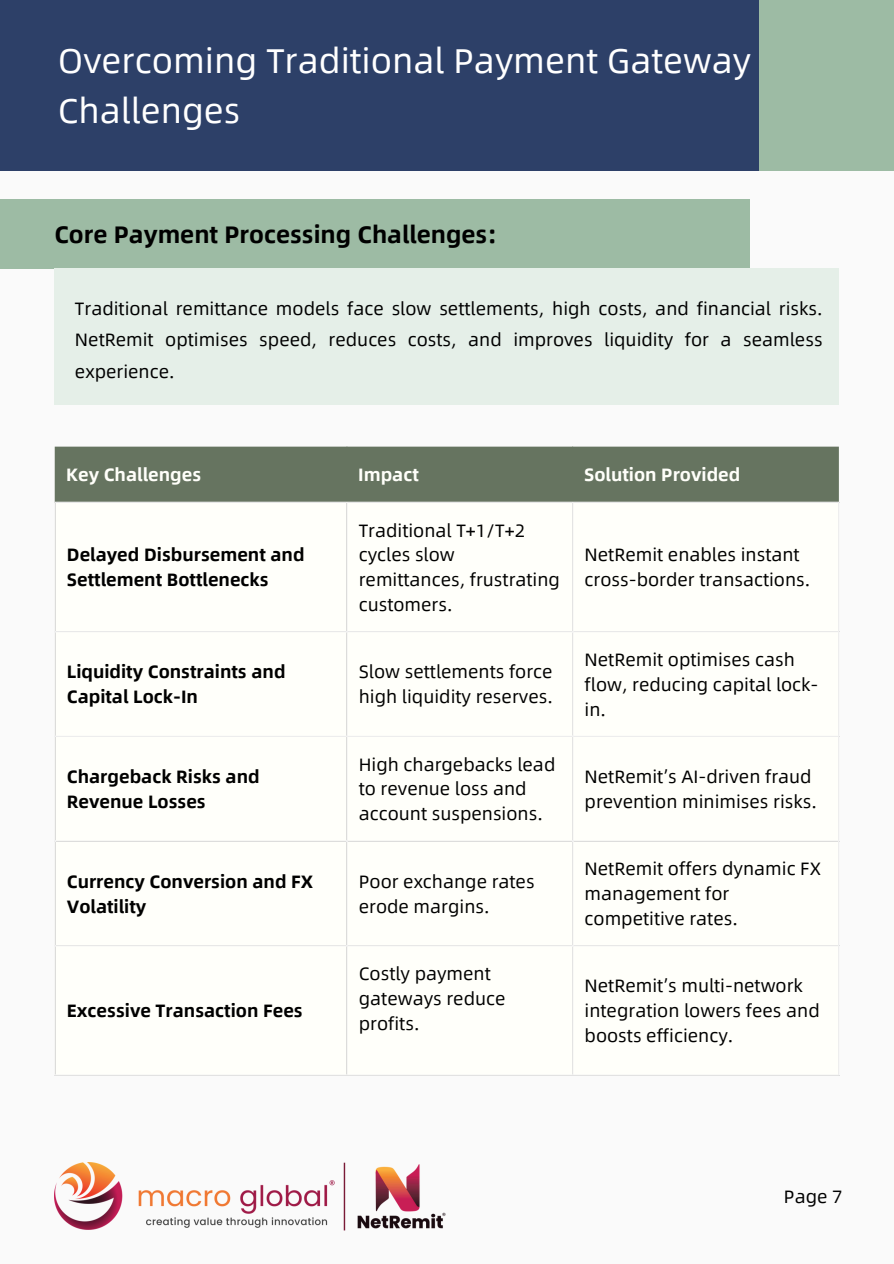
<style>
.page{position:relative;width:894px;height:1264px;background:#fff}
.page>*{position:absolute;margin:0;border:0;box-sizing:border-box;transform-origin:0 0}
.t1{font:34.5px/50.7px "Alibaba Sans";color:#fff}
.t2{font:700 24px "Alibaba Sans";color:#000}
.t3{font:18px/24.8px "Alibaba Sans";color:#000}
.t4{font:700 18px/24.8px "Alibaba Sans";color:#000}
.t5{font:700 18px "Alibaba Sans";color:#fffffa}
</style>
<div class="page">
<div style="left:0;top:0;width:893px;height:1263px;background:#fafafa"></div>
<div style="left:0;top:0;width:893px;height:170px;background:#2d4068"></div>
<div style="left:759px;top:0;width:134px;height:170px;background:#9dbba4"></div>
<img style="left:54px;top:1162px;width:392px;height:68px">
<div style="left:55px;top:447px;width:783px;height:54px;background:#667460"></div>
<hr style="left:54px;top:503px;width:2px;height:571px;background:#f0f0f0">
<hr style="left:346px;top:503px;width:1px;height:571px;background:#f0f0f0">
<hr style="left:572px;top:503px;width:1px;height:571px;background:#f0f0f0">
<hr style="left:837px;top:503px;width:1px;height:571px;background:#f0f0f0">
<hr style="left:54px;top:501px;width:784px;height:2px;background:#f0f0f0">
<hr style="left:54px;top:631px;width:784px;height:1px;background:#f0f0f0">
<hr style="left:54px;top:735px;width:784px;height:2px;background:#f0f0f0">
<hr style="left:54px;top:840px;width:784px;height:1px;background:#f0f0f0">
<hr style="left:54px;top:945px;width:784px;height:1px;background:#f0f0f0">
<hr style="left:54px;top:1074px;width:784px;height:1px;background:#f0f0f0">
<div style="left:0;top:199px;width:749px;height:69px;background:#9dbba4"></div>
<div style="left:54px;top:268px;width:784px;height:137px;background:#e5efe8"></div>
<h1 class="t1" style="left:58px;top:33px;width:694px">Overcoming Traditional Payment Gateway<br>Challenges</h1>
<p class="t2" style="left:54px;top:215px;width:444px">Core Payment Processing Challenges:</p>
<p class="t3" style="left:75px;top:292px;width:749px;line-height:31.5px;text-align:justify">Traditional remittance models face slow settlements, high costs, and financial risks.<br>NetRemit optimises speed, reduces costs, and improves liquidity for a seamless experience.</p>
<p class="t5" style="left:66px;top:459px;width:136px">Key Challenges</p>
<p class="t5" style="left:358px;top:459px;width:62px">Impact</p>
<p class="t5" style="left:584px;top:459px;width:158px">Solution Provided</p>
<p class="t4" style="left:67px;top:541px;width:239px">Delayed Disbursement and<br>Settlement Bottlenecks</p>
<p class="t3" style="left:358px;top:517px;width:203px">Traditional T+1/T+2 cycles slow remittances, frustrating customers.</p>
<p class="t4" style="left:67px;top:658px;width:220px">Liquidity Constraints and<br>Capital Lock-In</p>
<p class="t3" style="left:358px;top:658px;width:195px">Slow settlements force high liquidity reserves.</p>
<p class="t4" style="left:67px;top:763px;width:194px">Chargeback Risks and<br>Revenue Losses</p>
<p class="t3" style="left:358px;top:751px;width:198px">High chargebacks lead to revenue loss and account suspensions.</p>
<p class="t4" style="left:67px;top:868px;width:248px">Currency Conversion and FX<br>Volatility</p>
<p class="t3" style="left:358px;top:868px;width:177px">Poor exchange rates erode margins.</p>
<p class="t4" style="left:67px;top:997px;width:237px">Excessive Transaction Fees</p>
<p class="t3" style="left:358px;top:960px;width:148px">Costly payment gateways reduce profits.</p>
<p class="t3" style="left:584px;top:541px;width:227px">NetRemit enables instant cross-border transactions.</p>
<p class="t3" style="left:584px;top:646px;width:235px">NetRemit optimises cash flow, reducing capital lock&shy;in.</p>
<p class="t3" style="left:584px;top:763px;width:234px">NetRemit’s AI-driven fraud prevention minimises risks.</p>
<p class="t3" style="left:584px;top:855px;width:238px">NetRemit offers dynamic FX management for competitive rates.</p>
<p class="t3" style="left:584px;top:972px;width:237px">NetRemit’s multi-network integration lowers fees and boosts efficiency.</p>
<h2 class="t3" style="left:783px;top:1183px;width:60px">Page 7</h2>
</div>
